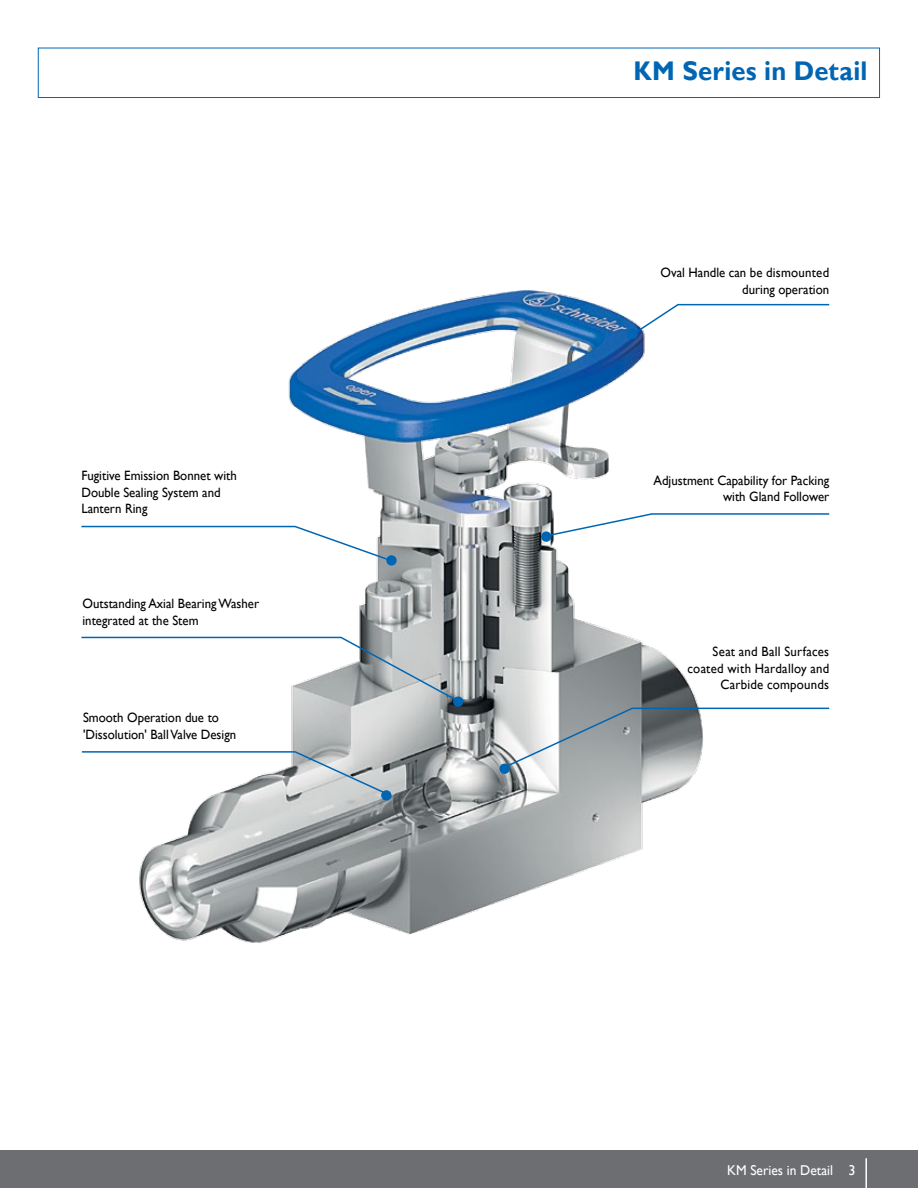
<style>
.page{position:relative;width:918px;height:1188px;background:#fff}
.page>*{position:absolute;margin:0;border:0;box-sizing:border-box;transform-origin:0 0}
.t1{font:700 27px "Gill Alt One";letter-spacing:.01em;color:#0066b3;scale:.95 1}
.t2{font:14.25px "Gill Alt One";color:#fff;scale:.95 1}
.t3{font:13.5px/16.5px "Gill Alt One";color:#000;scale:.95 1}
.t4{font:13.5px/16.5px "Gill Alt One";letter-spacing:.02em;color:#000;text-align:right;scale:.95 1}
</style>
<div class="page">
<div style="left:38px;top:48px;width:842px;height:50px;border:1px solid #0066b3"></div>
<div style="left:0;top:1151px;width:918px;height:37px;background:#6d6e71"></div>
<hr style="left:865px;top:1158px;width:2px;height:30px;background:#fff">
<img style="left:139px;top:290px;width:560px;height:653px">
<svg style="left:81px;top:525px;width:312px;height:38px"></svg>
<div style="left:387px;top:556px;width:9px;height:9px;background:#0066b3;border-radius:50%"></div>
<div style="left:386px;top:555px;width:11px;height:11px;border:2px solid #0066b3;border-radius:50%"></div>
<div style="left:454px;top:697px;width:9px;height:9px;background:#0066b3;border-radius:50%"></div>
<div style="left:453px;top:696px;width:10px;height:11px;border:2px solid #0066b3;border-radius:50%"></div>
<div style="left:381px;top:790px;width:10px;height:11px;border:2px solid #0066b3;border-radius:50%"></div>
<svg style="left:545px;top:512px;width:285px;height:26px"></svg>
<div style="left:542px;top:532px;width:9px;height:9px;background:#0066b3;border-radius:50%"></div>
<div style="left:541px;top:531px;width:10px;height:11px;border:2px solid #0066b3;border-radius:50%"></div>
<svg style="left:625px;top:303px;width:205px;height:37px"></svg>
<div style="left:628px;top:329px;width:9px;height:9px;background:#0066b3;border-radius:50%"></div>
<div style="left:627px;top:329px;width:11px;height:10px;border:2px solid #0066b3;border-radius:50%"></div>
<svg style="left:505px;top:707px;width:325px;height:61px"></svg>
<div style="left:500px;top:764px;width:9px;height:9px;background:#0066b3;border-radius:50%"></div>
<div style="left:499px;top:764px;width:11px;height:10px;border:2px solid #0066b3;border-radius:50%"></div>
<svg style="left:81px;top:636px;width:379px;height:67px"></svg>
<svg style="left:81px;top:750px;width:312px;height:48px"></svg>
<p class="t3" style="left:81px;top:467px;width:165px">Fugitive Emission Bonnet with<br>Double Sealing System and<br>Lantern Ring</p>
<p class="t3" style="left:83px;top:595px;width:187px">Outstanding Axial Bearing Washer integrated at the Stem</p>
<p class="t3" style="left:83px;top:710px;width:163px">Smooth Operation due to 'Dissolution' Ball Valve Design</p>
<h1 class="t1" style="left:633px;top:56px;width:248px">KM Series in Detail</h1>
<p class="t3" style="left:661px;top:264px;width:179px;text-align:right">Oval Handle can be dismounted during operation</p>
<p class="t3" style="left:654px;top:472px;width:186px;text-align:right">Adjustment Capability for Packing with Gland Follower</p>
<p class="t4" style="left:688px;top:643px;width:151px">Seat and Ball Surfaces coated with H ardalloy and<br>Carbide compounds</p>
<p class="t2" style="left:727px;top:1162px;width:137px">KM Series in Detail 3</p>
</div>
